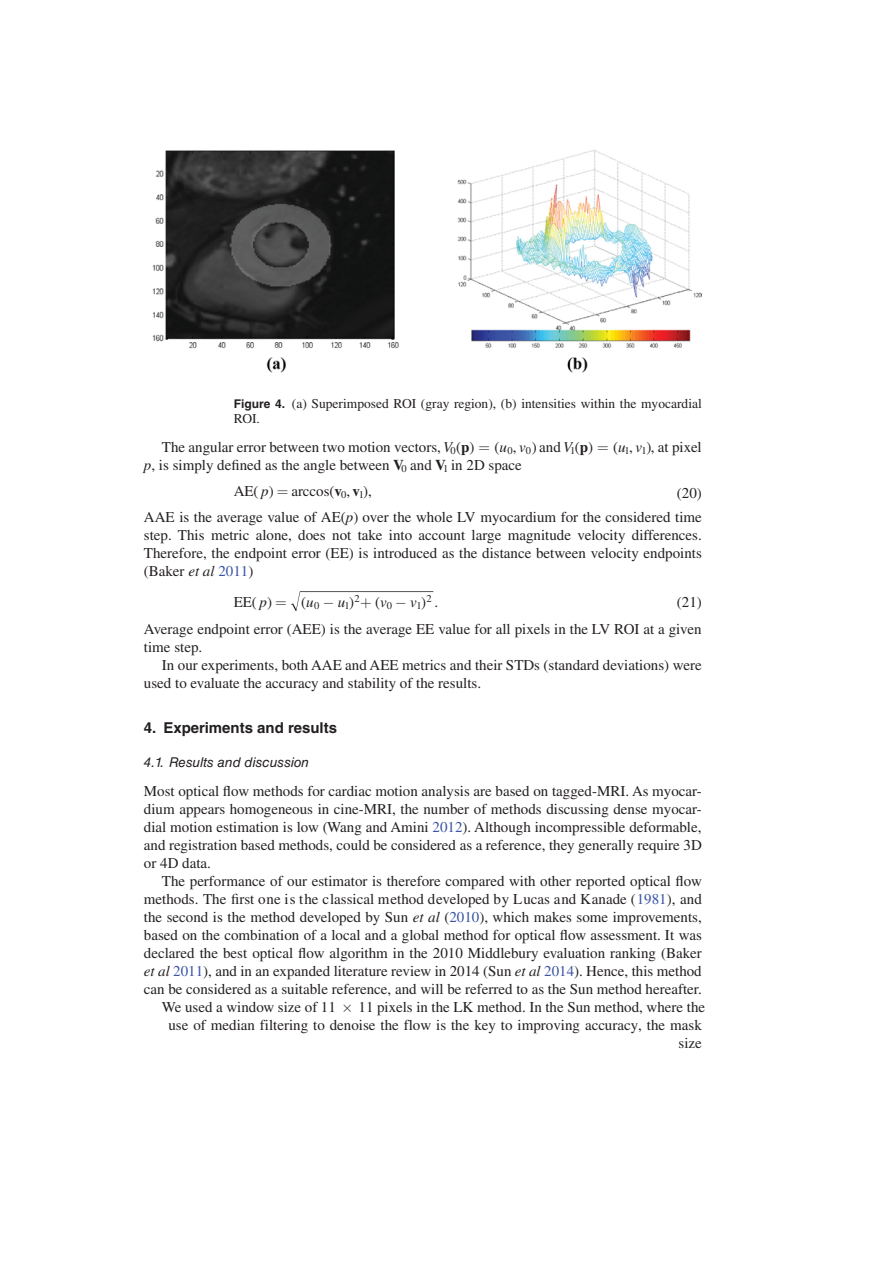
<style>
.page{position:relative;width:893px;height:1263px;background:#fff}
.page>*{position:absolute;margin:0;border:0;box-sizing:border-box;transform-origin:0 0}
.t1{font:15px/18px "Times LT Std";color:#231f20;text-align:right}
.t2{font:700 15px "Helvetica LT Std";color:#231f20}
.t3{font:15px "STIX General";color:#231f20}
.t4{font:italic 15px "Times LT Std";color:#231f20}
.t5{font:700 15px "Times LT Std";color:#231f20}
.t6{font:13.5px/15px "Times LT Std";color:#231f20}
.t7{font:italic 13.5px "Helvetica LT Std";color:#231f20}
.t8{font:10.5px "Times LT Std";color:#231f20}
.s1{font-family:"Helvetica LT Std";font-weight:700;font-size:12px}
.s2{font-style:italic}
.s3{font-family:"STIX General"}
.s4{font-family:"Times LT Std";font-style:italic}
.s5{font-family:"Times LT Std"}
.s6{font-weight:700}
.s7{font-family:"Times LT Std";font-weight:700}
.s8{color:#3953a4}
.s9{font-family:"STIX General";font-style:normal}
</style>
<div class="page">
<img style="left:153px;top:150px;width:549px;height:223px">
<svg style="left:291px;top:591px;width:142px;height:20px"></svg>
<p class="t6" style="left:234px;top:397px;width:469px"><span class="s1">Figure 4.</span> (a) Superimposed ROI (gray region), (b) intensities within the myocardial<br>ROI.</p>
<p class="t1" style="left:162px;top:439px;width:314px">The angular error between two motion vectors, <span class="s2">V</span><sub>0</sub><span class="s3">( )</span></p>
<p class="t8" style="left:507px;top:447px;width:25px">0 0</p>
<p class="t3" style="left:494px;top:437px;width:100px">(<span class="s4">u v</span><span class="s5">,</span> ) <span class="s5">and</span> <span class="s4">V</span><sub>1</sub>( )</p>
<p class="t1" style="left:613px;top:439px;width:90px"><span class="s3">(</span><span class="s2">u v</span>, , at pixel</p>
<p class="t3" style="left:646px;top:437px;width:6px">)</p>
<p class="t5" style="left:461px;top:438px;width:10px">p</p>
<p class="t8" style="left:625px;top:447px;width:24px">1 1</p>
<p class="t5" style="left:580px;top:438px;width:10px">p</p>
<p class="t1" style="left:234px;top:453px;width:290px;line-height:26px;text-align:left;text-indent:-90px"><span class="s2">p</span>, is simply defined as the angle between <span class="s6">V</span><sub>0</sub> and <span class="s6">V</span><sub>1</sub> in 2D space<br>AE<span class="s3">( )</span></p>
<p class="t3" style="left:330px;top:480px;width:40px">(<span class="s7">v v</span>)</p>
<p class="t1" style="left:144px;top:482px;width:559px;line-height:24px">(20)<br>AAE is the average value of AE<span class="s3">(</span><span class="s2">p</span><span class="s3">)</span> over the whole LV myocardium for the considered time</p>
<p class="t1" style="left:144px;top:527px;width:559px;text-align:justify">step. This metric alone, does not take into account large magnitude velocity differences.<br>Therefore, the endpoint error (EE) is introduced as the distance between velocity endpoints (Baker <span class="s2">et al</span> <span class="s8">2011</span>)</p>
<p class="t1" style="left:234px;top:595px;width:40px">EE<span class="s3">( )</span></p>
<p class="t1" style="left:434px;top:595px;width:5px">.</p>
<p class="t1" style="left:291px;top:483px;width:82px">arccos , ,</p>
<p class="t4" style="left:261px;top:485px;width:9px">p</p>
<p class="t8" style="left:341px;top:491px;width:24px">0 1</p>
<p class="t8" style="left:354px;top:594px;width:7px">2</p>
<p class="t8" style="left:426px;top:594px;width:7px">2</p>
<p class="t1" style="left:144px;top:589px;width:559px;line-height:27.3px">(21)<br>Average endpoint error (AEE) is the average EE value for all pixels in the LV ROI at a given</p>
<p class="t1" style="left:144px;top:639px;width:60px">time step.</p>
<p class="t1" style="left:162px;top:657px;width:541px">In our experiments, both AAE and AEE metrics and their STDs (standard deviations) were</p>
<p class="t1" style="left:144px;top:675px;width:339px">used to evaluate the accuracy and stability of the results.</p>
<p class="t2" style="left:144px;top:722px;width:195px">4. Experiments and results</p>
<p class="t7" style="left:144px;top:758px;width:167px">4.1. Results and discussion</p>
<p class="t1" style="left:144px;top:783px;width:559px;text-align:justify">Most optical flow methods for cardiac motion analysis are based on tagged-MRI. As myocar&shy;dium appears homogeneous in cine-MRI, the number of methods discussing dense myocar&shy;dial motion estimation is low (Wang and Amini <span class="s8">2012</span>). Although incompressible deformable, and registration based methods, could be considered as a reference, they generally require 3D or 4D data.</p>
<p class="t1" style="left:162px;top:873px;width:541px">The performance of our estimator is therefore compared with other reported optical flow</p>
<p class="t1" style="left:144px;top:891px;width:559px">methods. The first one is the classical method developed by Lucas and Kanade (<span class="s8">1981</span>), and</p>
<p class="t1" style="left:144px;top:909px;width:559px">the second is the method developed by Sun <span class="s2">et al</span> (<span class="s8">2010</span>), which makes some improvements,</p>
<p class="t1" style="left:144px;top:927px;width:559px">based on the combination of a local and a global method for optical flow assessment. It was</p>
<p class="t1" style="left:144px;top:945px;width:559px">declared the best optical flow algorithm in the 2010 Middlebury evaluation ranking (Baker</p>
<p class="t1" style="left:144px;top:963px;width:559px"><span class="s2">et al</span> <span class="s8">2011</span>), and in an expanded literature review in 2014 (Sun <span class="s2">et al</span> <span class="s8">2014</span>). Hence, this method</p>
<p class="t1" style="left:144px;top:981px;width:559px">can be considered as a suitable reference, and will be referred to as the Sun method hereafter.</p>
<p class="t1" style="left:162px;top:999px;width:175px">We used a window size of 11</p>
<p class="t3" style="left:301px;top:592px;width:14px">(<span class="s4">u</span></p>
<p class="t4" style="left:323px;top:596px;width:33px">−u <span class="s9">)</span></p>
<p class="t3" style="left:375px;top:592px;width:13px">(<span class="s4">v</span></p>
<p class="t4" style="left:395px;top:596px;width:33px">−v <span class="s9">)</span></p>
<p class="t4" style="left:259px;top:596px;width:9px">p</p>
<p class="t8" style="left:314px;top:602px;width:7px">0</p>
<p class="t8" style="left:344px;top:602px;width:7px">1</p>
<p class="t8" style="left:387px;top:602px;width:7px">0</p>
<p class="t8" style="left:416px;top:602px;width:7px">1</p>
<p class="t1" style="left:168px;top:999px;width:538px">11 pixels in the LK method. In the Sun method, where the<br>use of median filtering to denoise the flow is the key to improving accuracy, the mask size</p>
</div>
